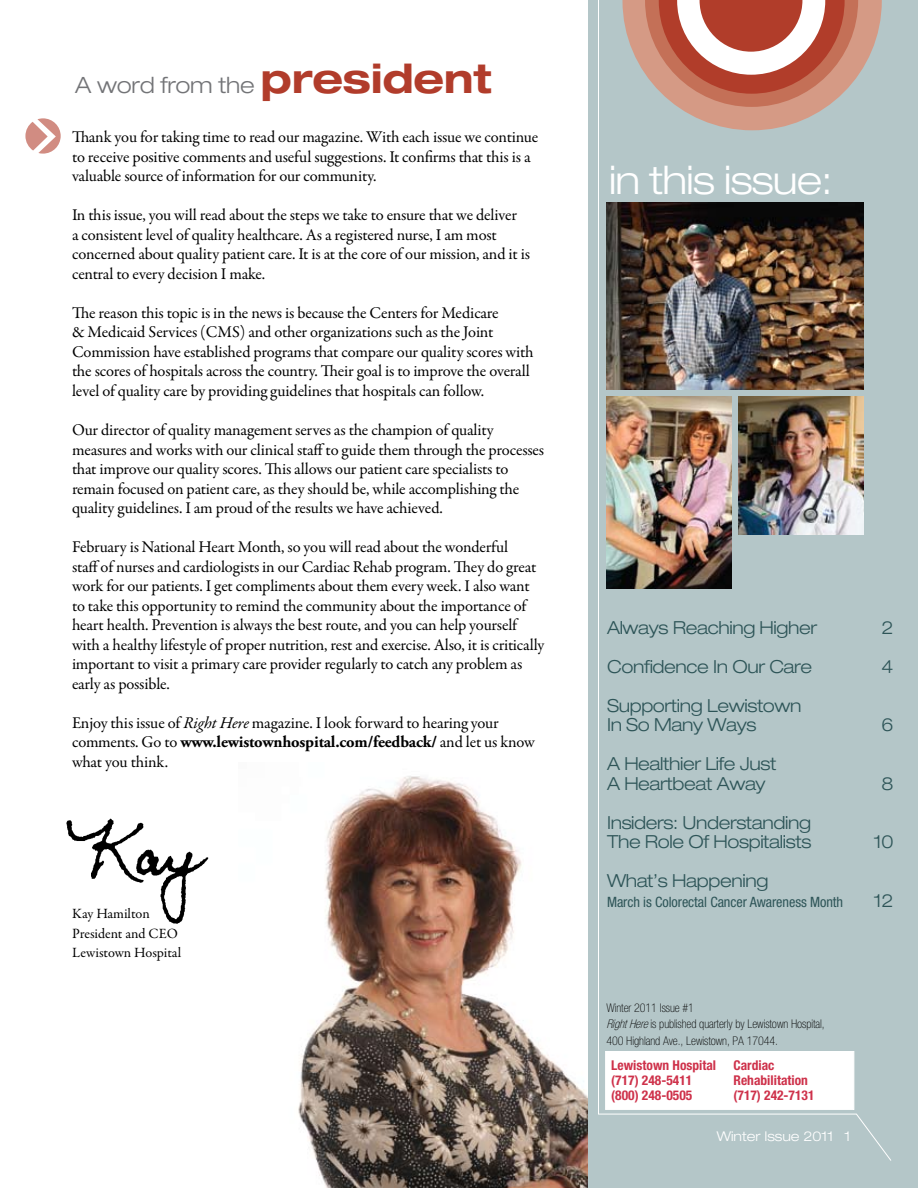
<style>
.page{position:relative;width:918px;height:1188px;background:#fff}
.page>*{position:absolute;margin:0;border:0;box-sizing:border-box;transform-origin:0 0}
.t1{font:300 expanded 39.3px "Helvetica Neue";letter-spacing:-.02em;color:#fff}
.t2{font:300 expanded 22.5px "Helvetica Neue";letter-spacing:-.01em;color:#737477}
.t3{font:300 expanded 18px/19.5px "Helvetica Neue";letter-spacing:-.02em;color:#2e5558}
.t4{font:16.5px/19.5px "Garamond Premr Pro";letter-spacing:-.01em;color:#000}
.t5{font:700 16.5px "Adobe Garamond Pro";letter-spacing:-.01em;color:#000}
.t6{font:14.25px/19.5px "Garamond Premr Pro";letter-spacing:-.005em;color:#000}
.t7{font:condensed 14.25px "Helvetica Neue";letter-spacing:-.005em;color:#2e5558}
.t8{font:700 condensed 13.5px/15px "Helvetica Neue";color:#ce314a}
.t9{font:300 expanded 13.5px "Helvetica Neue";color:#fff}
.t10{font:100 condensed 12px/16.5px "Helvetica Neue";letter-spacing:-.005em;color:#000}
.s1{font-weight:700;font-size:40.5px;color:#b13c2b}
.s2{font-style:italic}
.s3{font-family:"Garamond Premr Pro";font-weight:400}
</style>
<div class="page">
<img style="left:298px;top:776px;width:290px;height:412px">
<div style="left:588px;top:0;width:330px;height:1188px;background:#b4c6c8"></div>
<svg style="left:25px;top:118px;width:36px;height:36px"></svg>
<svg style="left:598px;top:0;width:293px;height:1161px"></svg>
<img style="left:66px;top:818px;width:143px;height:106px">
<img style="left:606px;top:202px;width:258px;height:188px">
<img style="left:606px;top:396px;width:125px;height:193px">
<img style="left:738px;top:396px;width:126px;height:139px">
<div style="left:605px;top:1051px;width:249px;height:59px;background:#fff"></div>
<h2 class="t2" style="left:75px;top:71px;width:418px">A word from the <span class="s1">president</span></h2>
<p class="t4" style="left:72px;top:128px;width:468px">Thank you for taking time to read our magazine. With each issue we continue to receive positive comments and useful suggestions. It confirms that this is a valuable source of information for our community.</p>
<p class="t4" style="left:72px;top:206px;width:460px">In this issue, you will read about the steps we take to ensure that we deliver<br>a consistent level of quality healthcare. As a registered nurse, I am most concerned about quality patient care. It is at the core of our mission, and it is central to every decision I make.</p>
<p class="t4" style="left:72px;top:303px;width:463px">The reason this topic is in the news is because the Centers for Medicare<br>&amp; Medicaid Services (CMS) and other organizations such as the Joint Commission have established programs that compare our quality scores with the scores of hospitals across the country. Their goal is to improve the overall level of quality care by providing guidelines that hospitals can follow.</p>
<p class="t4" style="left:72px;top:420px;width:474px">Our director of quality management serves as the champion of quality measures and works with our clinical staff to guide them through the processes that improve our quality scores. This allows our patient care specialists to remain focused on patient care, as they should be, while accomplishing the quality guidelines. I am proud of the results we have achieved.</p>
<p class="t4" style="left:72px;top:537px;width:474px">February is National Heart Month, so you will read about the wonderful<br>staff of nurses and cardiologists in our Cardiac Rehab program. They do great work for our patients. I get compliments about them every week. I also want to take this opportunity to remind the community about the importance of heart health. Prevention is always the best route, and you can help yourself with a healthy lifestyle of proper nutrition, rest and exercise. Also, it is critically important to visit a primary care provider regularly to catch any problem as early as possible.</p>
<p class="t4" style="left:72px;top:713px;width:428px">Enjoy this issue of <span class="s2">Right Here</span> magazine. I look forward to hearing your</p>
<p class="t5" style="left:72px;top:732px;width:464px"><span class="s3">comments. Go to</span> www.lewistownhospital.com/feedback/ <span class="s3">and let us know</span></p>
<p class="t4" style="left:72px;top:752px;width:98px">what you think.</p>
<p class="t6" style="left:72px;top:904px;width:110px">Kay Hamilton<br>President and CEO<br>Lewistown Hospital</p>
<h1 class="t1" style="left:609px;top:157px;width:225px">in this issue:</h1>
<p class="t3" style="left:607px;top:618px;width:212px">Always Reaching Higher</p>
<p class="t3" style="left:882px;top:618px;width:14px">2</p>
<p class="t3" style="left:607px;top:657px;width:207px">Confidence In Our Care</p>
<p class="t3" style="left:882px;top:657px;width:14px">4</p>
<p class="t3" style="left:607px;top:696px;width:196px">Supporting Lewistown<br>In So Many Ways</p>
<p class="t3" style="left:882px;top:715px;width:14px">6</p>
<p class="t3" style="left:607px;top:754px;width:171px">A Healthier Life Just<br>A Heartbeat Away</p>
<p class="t3" style="left:607px;top:813px;width:206px">Insiders: Understanding<br>The Role Of Hospitalists</p>
<p class="t3" style="left:882px;top:774px;width:14px">8</p>
<p class="t3" style="left:874px;top:832px;width:21px">10</p>
<p class="t3" style="left:607px;top:871px;width:163px">What’s Happening</p>
<p class="t7" style="left:607px;top:894px;width:238px">March is Colorectal Cancer Awareness Month</p>
<p class="t3" style="left:874px;top:891px;width:21px">12</p>
<p class="t10" style="left:606px;top:999px;width:220px">Winter 2011 Issue #1<br><span class="s2">RightHere</span>is published quarterly by Lewistown Hospital,<br>400 Highland Ave., Lewistown, PA 17044.</p>
<p class="t8" style="left:611px;top:1058px;width:106px">Lewistown Hospital (717) 248-5411 (800) 248-0505</p>
<p class="t8" style="left:734px;top:1058px;width:83px">Cardiac<br>Rehabilitation (717) 242-7131</p>
<p class="t9" style="left:717px;top:1128px;width:135px">Winter Issue 2011 1</p>
</div>
